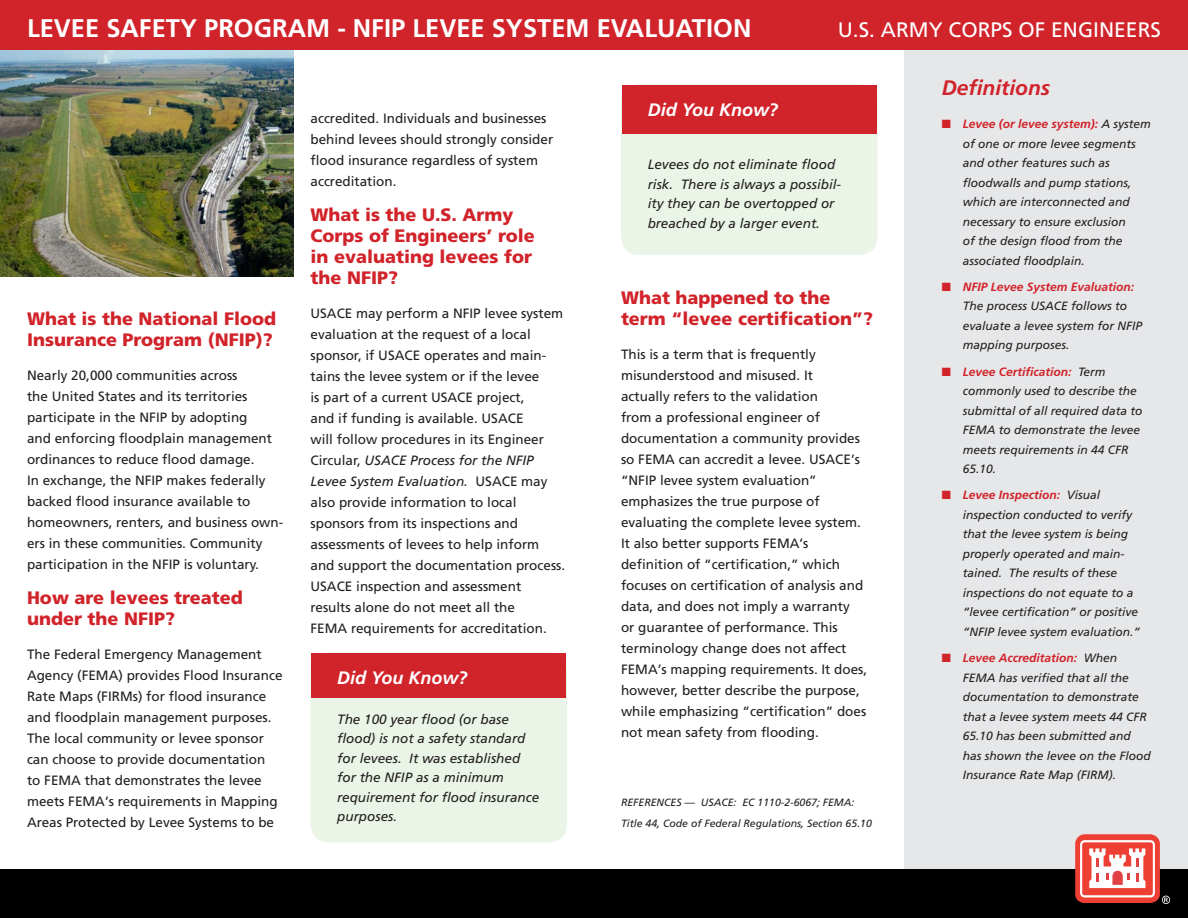
<style>
.page{position:relative;width:1188px;height:918px;background:#fff}
.page>*{position:absolute;margin:0;border:0;box-sizing:border-box;transform-origin:0 0}
.t1{font:700 25.5px "Frutiger";color:#fff}
.t2{font:21px "Frutiger";color:#fff}
.t3{font:italic 700 21px "Frutiger";color:#d1232a}
.headlines{font:900 18px/21px "Frutiger";color:#d1232a}
.t4{font:italic 700 18px "Frutiger";color:#fff}
.body_text{font:13.5px/21px "Frutiger";color:#231f20}
.t5{font:italic 13.5px/19.5px "Frutiger";color:#231f20}
.t6{font:italic 12px/19.5px "Frutiger";color:#231f20}
.body_text-2{font:italic 10.5px/21px "Frutiger";color:#231f20}
.s1{font-style:italic}
.s2{color:#d1232a}
.s3{font-weight:700;color:#d1232a}
</style>
<div class="page">
<img style="left:0;top:49px;width:294px;height:227px">
<div style="left:904px;top:49px;width:284px;height:820px;background:#e6e7e9"></div>
<div style="left:0;top:869px;width:1188px;height:49px;background:#000"></div>
<svg style="left:1075px;top:834px;width:95px;height:70px;background:#e1817b"></svg>
<div style="left:0;top:0;width:1188px;height:49px;background:#d1232a"></div>
<div style="left:310px;top:652px;width:257px;height:190px;background:#eaf4e7;border-radius:18px"></div>
<div style="left:311px;top:653px;width:255px;height:45px;background:#d1232a"></div>
<div style="left:621px;top:84px;width:257px;height:171px;background:#eaf4e7;border-radius:18px"></div>
<div style="left:622px;top:85px;width:255px;height:49px;background:#d1232a"></div>
<p class="t1" style="left:27px;top:13px;width:726px">LEVEE SAFETY PROGRAM - NFIP LEVEE SYSTEM EVALUATION</p>
<p class="t2" style="left:838px;top:17px;width:325px">U.S. ARMY CORPS OF ENGINEERS</p>
<p class="headlines" style="left:27px;top:308px;width:251px">What is the National Flood<br>Insurance Program (NFIP)?</p>
<p class="body_text" style="left:27px;top:365px;width:258px">Nearly 20,000 communities across<br>the United States and its territories participate in the NFIP by adopting<br>and enforcing floodplain management ordinances to reduce flood damage.<br>In exchange, the NFIP makes federally backed flood insurance available to homeowners, renters, and business own&shy;ers in these communities. Community participation in the NFIP is voluntary.</p>
<p class="headlines" style="left:27px;top:587px;width:217px">How are levees treated under the NFIP?</p>
<p class="body_text" style="left:27px;top:644px;width:257px">The Federal Emergency Management Agency (FEMA) provides Flood Insurance Rate Maps (FIRMs) for flood insurance and floodplain management purposes.<br>The local community or levee sponsor can choose to provide documentation<br>to FEMA that demonstrates the levee meets FEMA’s requirements in Mapping Areas Protected by Levee Systems to be</p>
<p class="body_text" style="left:310px;top:108px;width:244px">accredited. Individuals and businesses behind levees should strongly consider flood insurance regardless of system accreditation.</p>
<p class="headlines" style="left:310px;top:204px;width:226px">What is the U.S. Army<br>Corps of Engineers’ role in evaluating levees for the NFIP?</p>
<p class="body_text" style="left:310px;top:303px;width:256px">USACE may perform a NFIP levee system evaluation at the request of a local sponsor, if USACE operates and main&shy;tains the levee system or if the levee<br>is part of a current USACE project,<br>and if funding is available. USACE<br>will follow procedures in its Engineer Circular, <span class="s1">USACE Process for the NFIP Levee System Evaluation.</span> USACE may also provide information to local sponsors from its inspections and assessments of levees to help inform and support the documentation process.<br>USACE inspection and assessment<br>results alone do not meet all the<br>FEMA requirements for accreditation.</p>
<p class="t4" style="left:337px;top:667px;width:132px">Did You Know?</p>
<p class="t5" style="left:337px;top:709px;width:204px">The 100 year flood (or base flood) is not a safety standard for levees. It was established for the NFIP as a minimum requirement for flood insurance purposes.</p>
<p class="t4" style="left:648px;top:99px;width:132px">Did You Know?</p>
<p class="t5" style="left:648px;top:155px;width:195px">Levees do not eliminate flood risk. There is always a possibil&shy;ity they can be overtopped or breached by a larger event.</p>
<p class="headlines" style="left:621px;top:287px;width:254px">What happened to the term “levee certification”?</p>
<p class="body_text" style="left:621px;top:344px;width:248px">This is a term that is frequently misunderstood and misused. It<br>actually refers to the validation<br>from a professional engineer of documentation a community provides so FEMA can accredit a levee. USACE’s “NFIP levee system evaluation” emphasizes the true purpose of evaluating the complete levee system.<br>It also better supports FEMA’s definition of “certification,” which focuses on certification of analysis and data, and does not imply a warranty<br>or guarantee of performance. This terminology change does not affect FEMA’s mapping requirements. It does, however, better describe the purpose, while emphasizing “certification” does not mean safety from flooding.</p>
<p class="body_text-2" style="left:621px;top:792px;width:252px">REFERENCES — USACE: EC 1110-2-6067; FEMA:<br>Title 44, Code of Federal Regulations, Section 65.10</p>
<p class="t3" style="left:942px;top:75px;width:110px">Definitions</p>
<p class="t6" style="left:963px;top:114px;width:190px;text-indent:-21px"><span class="s2">■</span> <span class="s3">Levee (or levee system):</span> A system of one or more levee segments and other features such as floodwalls and pump stations, which are interconnected and necessary to ensure exclusion<br>of the design flood from the associated floodplain.</p>
<p class="t6" style="left:963px;top:277px;width:181px;text-indent:-21px"><span class="s2">■</span> <span class="s3">NFIP Levee System Evaluation:<br></span>The process USACE follows to evaluate a levee system for NFIP mapping purposes.</p>
<p class="t6" style="left:963px;top:362px;width:181px;text-indent:-21px"><span class="s2">■</span> <span class="s3">Levee Certification:</span> Term commonly used to describe the submittal of all required data to<br>FEMA to demonstrate the levee meets requirements in 44 CFR<br>65.10.</p>
<p class="t6" style="left:963px;top:485px;width:179px;text-indent:-21px"><span class="s2">■</span> <span class="s3">Levee Inspection:</span> Visual inspection conducted to verify that the levee system is being properly operated and main&shy;tained. The results of these inspections do not equate to a “levee certification” or positive “NFIP levee system evaluation.”</p>
<p class="t6" style="left:963px;top:648px;width:190px;text-indent:-21px"><span class="s2">■</span> <span class="s3">Levee Accreditation:</span> When<br>FEMA has verified that all the documentation to demonstrate that a levee system meets 44 CFR<br>65.10 has been submitted and has shown the levee on the Flood<br>Insurance Rate Map (FIRM).</p>
</div>
